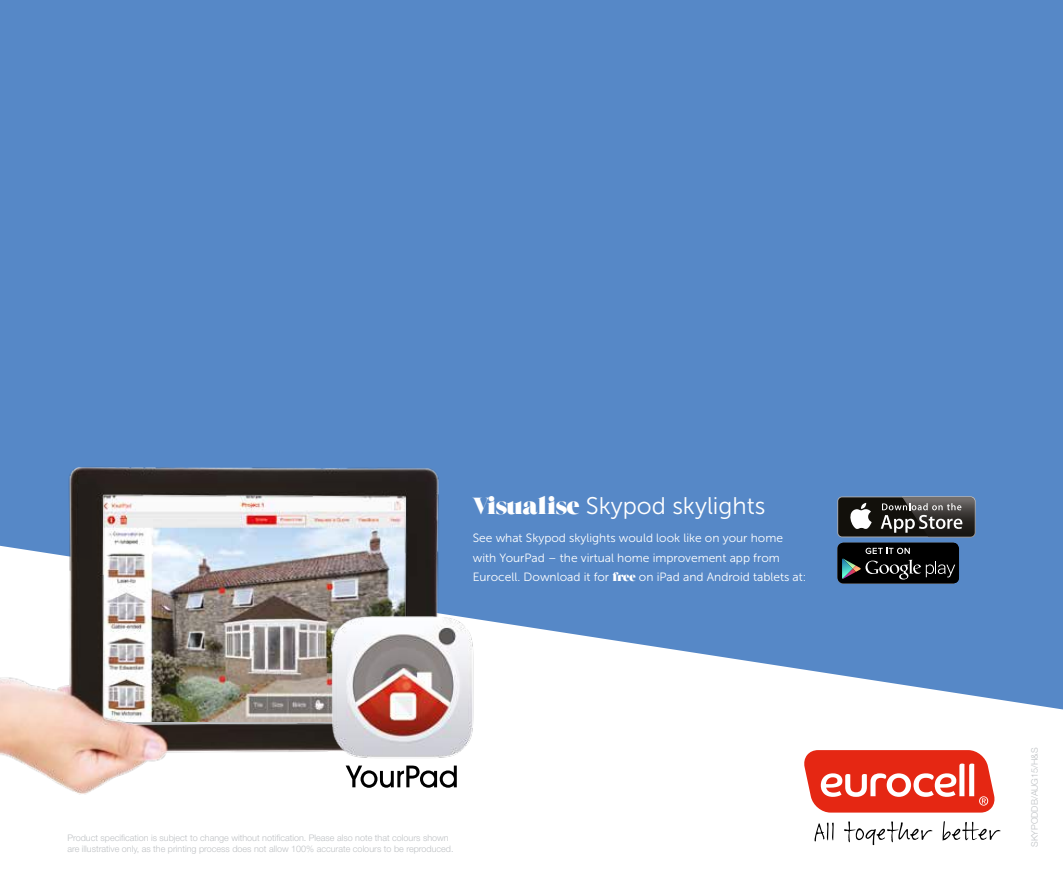
<style>
.page{position:relative;width:1063px;height:893px;background:#fff}
.page>*{position:absolute;margin:0;border:0;box-sizing:border-box;transform-origin:0 0}
.t1{font:24px "Museo Sans 300";color:#fff}
.t2{font:12px/19.5px "Museo Sans 300";color:#fff}
.t3{font:300 9px/10.8px "Helvetica Neue LT Std";color:#bec1c4}
.s1{font-family:"Grumpy Black 88"}
</style>
<div class="page">
<div style="left:0;top:0;width:1063px;height:709px;background:#5688c7"></div>
<svg style="left:844px;top:821px;width:88px;height:24px"></svg>
<svg style="left:943px;top:821px;width:57px;height:19px"></svg>
<svg style="left:804px;top:750px;width:191px;height:63px"></svg>
<svg style="left:815px;top:823px;width:19px;height:18px"></svg>
<img style="left:0;top:412px;width:510px;height:383px">
<img style="left:331px;top:617px;width:145px;height:145px">
<svg style="left:346px;top:765px;width:111px;height:23px"></svg>
<svg style="left:837px;top:496px;width:138px;height:41px"></svg>
<div style="left:838px;top:497px;width:137px;height:39px;background:#12100b;border-radius:4px"></div>
<svg style="left:850px;top:503px;width:22px;height:26px"></svg>
<img style="left:902px;top:496px;width:73px;height:41px">
<img style="left:902px;top:497px;width:73px;height:39px">
<svg style="left:881px;top:503px;width:81px;height:30px"></svg>
<svg style="left:837px;top:543px;width:122px;height:41px;background:#1c1f1f"></svg>
<h1 class="t1" style="left:473px;top:493px;width:294px"><span class="s1">Visualise</span> Skypod skylights</h1>
<h2 class="t2" style="left:473px;top:528px;width:335px">See what Skypod skylights would look like on your home with YourPad – the virtual home improvement app from<br>Eurocell. Download it for <span class="s1">free</span> on iPad and Android tablets at:</h2>
<p class="t3" style="left:67px;top:833px;width:388px">Product specification is subject to change without notification. Please also note that colours shown are illustrative only, as the printing process does not allow 100% accurate colours to be reproduced.</p>
<p class="t3" style="left:1029px;top:847px;width:101px;rotate:-90deg">SKYPODDB/AUG15/H&amp;S</p>
</div>
